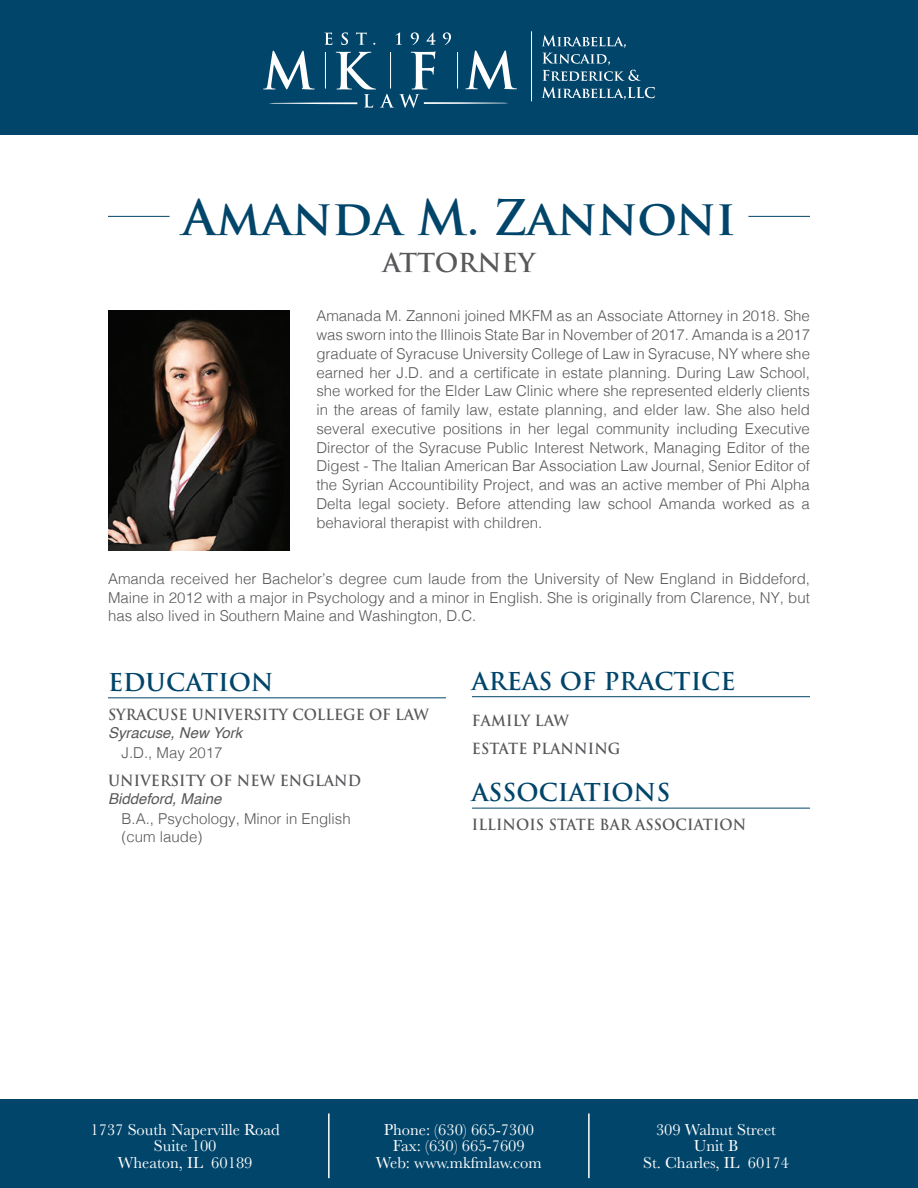
<style>
.page{position:relative;width:918px;height:1188px;background:#fff}
.page>*{position:absolute;margin:0;border:0;box-sizing:border-box;transform-origin:0 0}
.Lawyer_Name{font:700 48px "Trajan Pro";color:#02456a}
.Lawyer_Title{font:700 25.5px "Trajan Pro";color:#57585a}
.Subheads{font:700 24px "Trajan Pro";color:#02456a}
.t1{font:16.5px/16.5px "Baskerville";color:#fff;text-align:center}
.Body_Copy{font:300 15px/18.8px "Helvetica";color:#57585a;text-align:justify}
.University{font:700 15px "Trajan Pro";letter-spacing:.01em;color:#57585a;scale:.95 1}
.Indented_Text{font:300 15px/18px "Helvetica";color:#57585a}
.Location{font:italic 15px "Helvetica";color:#57585a}
</style>
<div class="page">
<div style="left:0;top:0;width:918px;height:135px;background:#02456a"></div>
<svg style="left:542px;top:35px;width:99px;height:46px"></svg>
<svg style="left:542px;top:87px;width:113px;height:13px"></svg>
<svg style="left:263px;top:32px;width:254px;height:76px"></svg>
<div style="left:0;top:1099px;width:918px;height:89px;background:#02456a"></div>
<hr style="left:328px;top:1113px;width:2px;height:65px;background:#fff">
<hr style="left:588px;top:1113px;width:2px;height:65px;background:#fff">
<img style="left:108px;top:311px;width:181px;height:239px">
<hr style="left:748px;top:216px;width:62px;height:1px;background:#02456a">
<hr style="left:108px;top:216px;width:62px;height:1px;background:#02456a">
<hr style="left:472px;top:808px;width:338px;height:1px;background:#02456a">
<hr style="left:472px;top:696px;width:338px;height:1px;background:#02456a">
<hr style="left:108px;top:697px;width:338px;height:1px;background:#02456a">
<p class="Lawyer_Name" style="left:182px;top:187px;width:555px">Amanda M. Zannoni</p>
<p class="Lawyer_Title" style="left:383px;top:247px;width:154px">ATTORNEY</p>
<p class="Body_Copy" style="left:316px;top:306px;width:495px">Amanada M. Zannoni joined MKFM as an Associate Attorney in 2018. She was sworn into the Illinois State Bar in November of 2017. Amanda is a 2017 graduate of Syracuse University College of Law in Syracuse, NY where she earned her J.D. and a certificate in estate planning. During Law School, she worked for the Elder Law Clinic where she represented elderly clients in the areas of family law, estate planning, and elder law. She also held several executive positions in her legal community including Executive Director of the Syracuse Public Interest Network, Managing Editor of the Digest - The Italian American Bar Association Law Journal, Senior Editor of the Syrian Accountibility Project, and was an active member of Phi Alpha Delta legal society. Before attending law school Amanda worked as a behavioral therapist with children.</p>
<p class="Body_Copy" style="left:108px;top:568px;width:704px">Amanda received her Bachelor’s degree cum laude from the University of New England in Biddeford, Maine in 2012 with a major in Psychology and a minor in English. She is originally from Clarence, NY, but has also lived in Southern Maine and Washington, D.C.</p>
<p class="Subheads" style="left:108px;top:667px;width:167px">EDUCATION</p>
<p class="University" style="left:108px;top:705px;width:339px">SYRACUSE UNIVERSITY COLLEGE OF LAW</p>
<p class="Location" style="left:108px;top:721px;width:136px">Syracuse, New York</p>
<p class="Indented_Text" style="left:122px;top:743px;width:102px">J.D., May 2017</p>
<p class="University" style="left:108px;top:771px;width:268px">UNIVERSITY OF NEW ENGLAND</p>
<p class="Location" style="left:108px;top:787px;width:115px">Biddeford, Maine</p>
<p class="Indented_Text" style="left:122px;top:808px;width:231px">B.A., Psychology, Minor in English (cum laude)</p>
<p class="Subheads" style="left:472px;top:666px;width:265px">AREAS OF PRACTICE</p>
<p class="University" style="left:472px;top:711px;width:104px">FAMILY LAW</p>
<p class="University" style="left:472px;top:739px;width:158px">ESTATE PLANNING</p>
<p class="Subheads" style="left:472px;top:777px;width:200px">ASSOCIATIONS</p>
<p class="University" style="left:472px;top:815px;width:290px">ILLINOIS STATE BAR ASSOCIATION</p>
<p class="t1" style="left:91px;top:1122px;width:191px">1737 South Naperville Road<br>Suite 100<br>Wheaton, IL 60189</p>
<p class="t1" style="left:643px;top:1122px;width:147px">309 Walnut Street<br>Unit B<br>St. Charles, IL 60174</p>
<p class="t1" style="left:376px;top:1122px;width:167px">Phone: (630) 665-7300<br>Fax: (630) 665-7609<br>Web: www.mkfmlaw.com</p>
</div>
